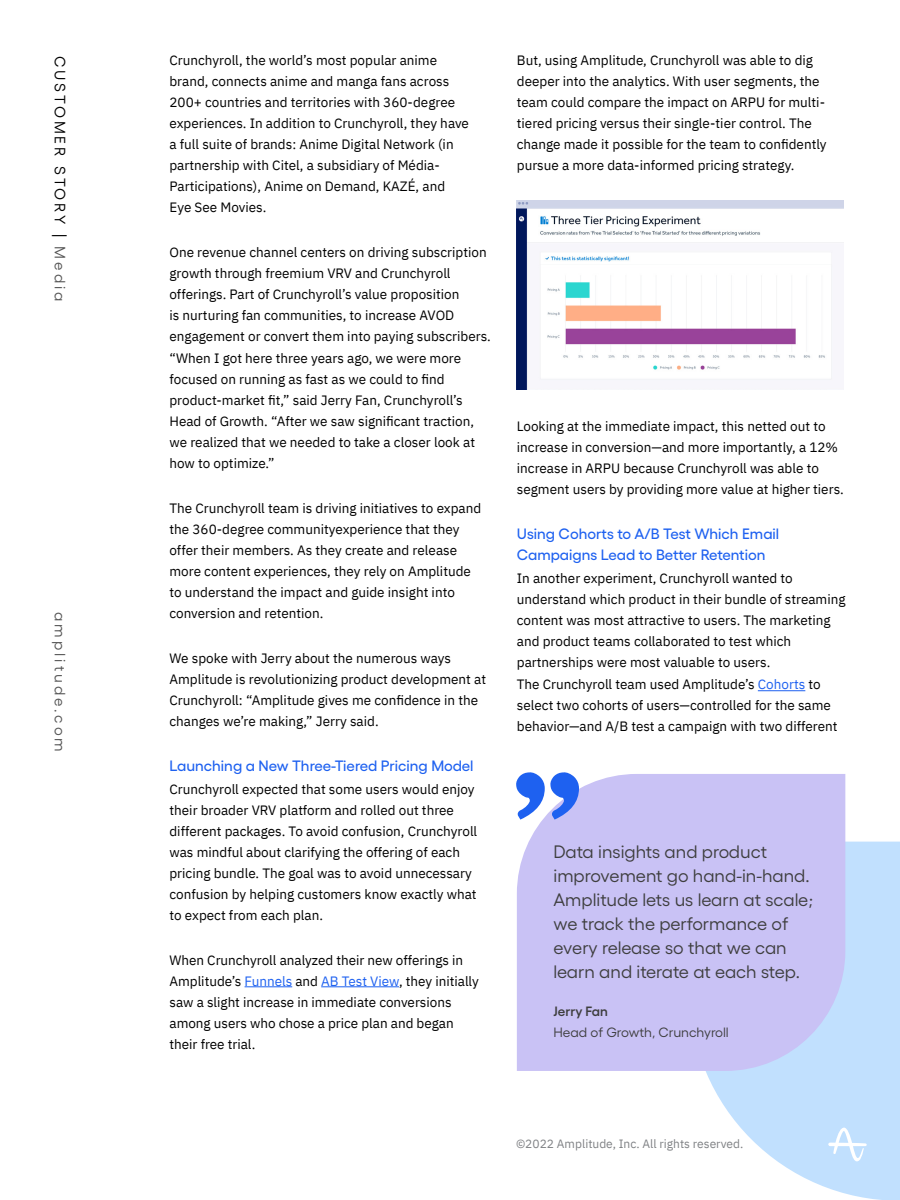
<style>
.page{position:relative;width:900px;height:1200px;background:#fff}
.page>*{position:absolute;margin:0;border:0;box-sizing:border-box;transform-origin:0 0}
.t1{font:18px/24px "Gellix";color:#3e3e3e}
.t2{font:500 15px/21px "Gellix";color:#1e61f0}
.customer_Story{font:15px "Gellix";letter-spacing:.2em;color:#000}
.Margin_URL{font:15px "Gellix";letter-spacing:.2em;color:#565656}
.Body_copy{font:13.5px/21px "IBM Plex Sans";color:#000}
.Quote_title{font:13.5px "Gellix";color:#3e3e3e}
.Quote_name{font:600 13.5px "Gellix";color:#3e3e3e}
.Copyright_text{font:12px "IBM Plex Sans";color:#808285}
.s1{color:#565656}
.s2{color:#1e61f0}
</style>
<div class="page">
<svg style="left:705px;top:842px;width:195px;height:358px;fill:#c1e0fe"></svg>
<div style="left:517px;top:842px;width:328px;height:229px;background:#c9c2f5"></div>
<svg style="left:516px;top:772px;width:384px;height:70px"></svg>
<svg style="left:828px;top:1128px;width:39px;height:33px"></svg>
<hr style="left:245px;top:986px;width:47px;height:1px;background:#1e61f0">
<hr style="left:321px;top:986px;width:78px;height:1px;background:#1e61f0">
<hr style="left:758px;top:690px;width:47px;height:1px;background:#1e61f0">
<img style="left:517px;top:200px;width:327px;height:190px">
<p class="customer_Story" style="left:72px;top:56px;width:247px;rotate:90deg">CUSTOMER STORY | <span class="s1">Media</span></p>
<p class="Margin_URL" style="left:72px;top:612px;width:141px;rotate:90deg">amplitude.com</p>
<p class="Body_copy" style="left:170px;top:48px;width:301px">Crunchyroll, the world’s most popular anime brand, connects anime and manga fans across 200+ countries and territories with 360-degree experiences. In addition to Crunchyroll, they have a full suite of brands: Anime Digital Network (in partnership with Citel, a subsidiary of Média-Participations), Anime on Demand, KAZÉ, and Eye See Movies.</p>
<p class="Body_copy" style="left:170px;top:240px;width:323px">One revenue channel centers on driving subscription growth through freemium VRV and Crunchyroll offerings. Part of Crunchyroll’s value proposition<br>is nurturing fan communities, to increase AVOD engagement or convert them into paying subscribers.</p>
<p class="Body_copy" style="left:170px;top:347px;width:307px">“When I got here three years ago, we were more focused on running as fast as we could to find product-market fit,” said Jerry Fan, Crunchyroll’s Head of Growth. “After we saw significant traction, we realized that we needed to take a closer look at how to optimize.”</p>
<p class="Body_copy" style="left:170px;top:497px;width:313px">The Crunchyroll team is driving initiatives to expand the 360-degree communityexperience that they offer their members. As they create and release more content experiences, they rely on Amplitude to understand the impact and guide insight into conversion and retention.</p>
<p class="Body_copy" style="left:170px;top:647px;width:318px">We spoke with Jerry about the numerous ways Amplitude is revolutionizing product development at Crunchyroll: “Amplitude gives me confidence in the changes we’re making,” Jerry said.</p>
<h2 class="t2" style="left:170px;top:754px;width:306px">Launching a New Three-Tiered Pricing Model</h2>
<p class="Body_copy" style="left:170px;top:777px;width:309px">Crunchyroll expected that some users would enjoy their broader VRV platform and rolled out three different packages. To avoid confusion, Crunchyroll was mindful about clarifying the offering of each pricing bundle. The goal was to avoid unnecessary confusion by helping customers know exactly what to expect from each plan.</p>
<p class="Body_copy" style="left:170px;top:948px;width:311px">When Crunchyroll analyzed their new offerings in Amplitude’s <span class="s2">Funnels</span> and <span class="s2">AB Test View</span>, they initially saw a slight increase in immediate conversions among users who chose a price plan and began their free trial.</p>
<p class="Body_copy" style="left:517px;top:48px;width:311px">But, using Amplitude, Crunchyroll was able to dig deeper into the analytics. With user segments, the team could compare the impact on ARPU for multi&shy;tiered pricing versus their single-tier control. The change made it possible for the team to confidently pursue a more data-informed pricing strategy.</p>
<p class="Body_copy" style="left:517px;top:415px;width:329px">Looking at the immediate impact, this netted out to increase in conversion—and more importantly, a 12% increase in ARPU because Crunchyroll was able to segment users by providing more value at higher tiers.</p>
<h2 class="t2" style="left:517px;top:522px;width:264px">Using Cohorts to A/B Test Which Email<br>Campaigns Lead to Better Retention</h2>
<p class="Body_copy" style="left:517px;top:567px;width:330px">In another experiment, Crunchyroll wanted to understand which product in their bundle of streaming content was most attractive to users. The marketing and product teams collaborated to test which partnerships were most valuable to users.</p>
<p class="Body_copy" style="left:517px;top:673px;width:322px">The Crunchyroll team used Amplitude’s <span class="s2">Cohorts</span> to select two cohorts of users—controlled for the same behavior—and A/B test a campaign with two different</p>
<p class="t1" style="left:554px;top:838px;width:261px">Data insights and product improvement go hand-in-hand.<br>Amplitude lets us learn at scale; we track the performance of every release so that we can learn and iterate at each step.</p>
<p class="Quote_name" style="left:554px;top:1000px;width:56px">Jerry Fan</p>
<p class="Quote_title" style="left:554px;top:1022px;width:177px">Head of Growth, Crunchyroll</p>
<p class="Copyright_text" style="left:516px;top:1134px;width:229px">©2022 Amplitude, Inc. All rights reserved.</p>
</div>
